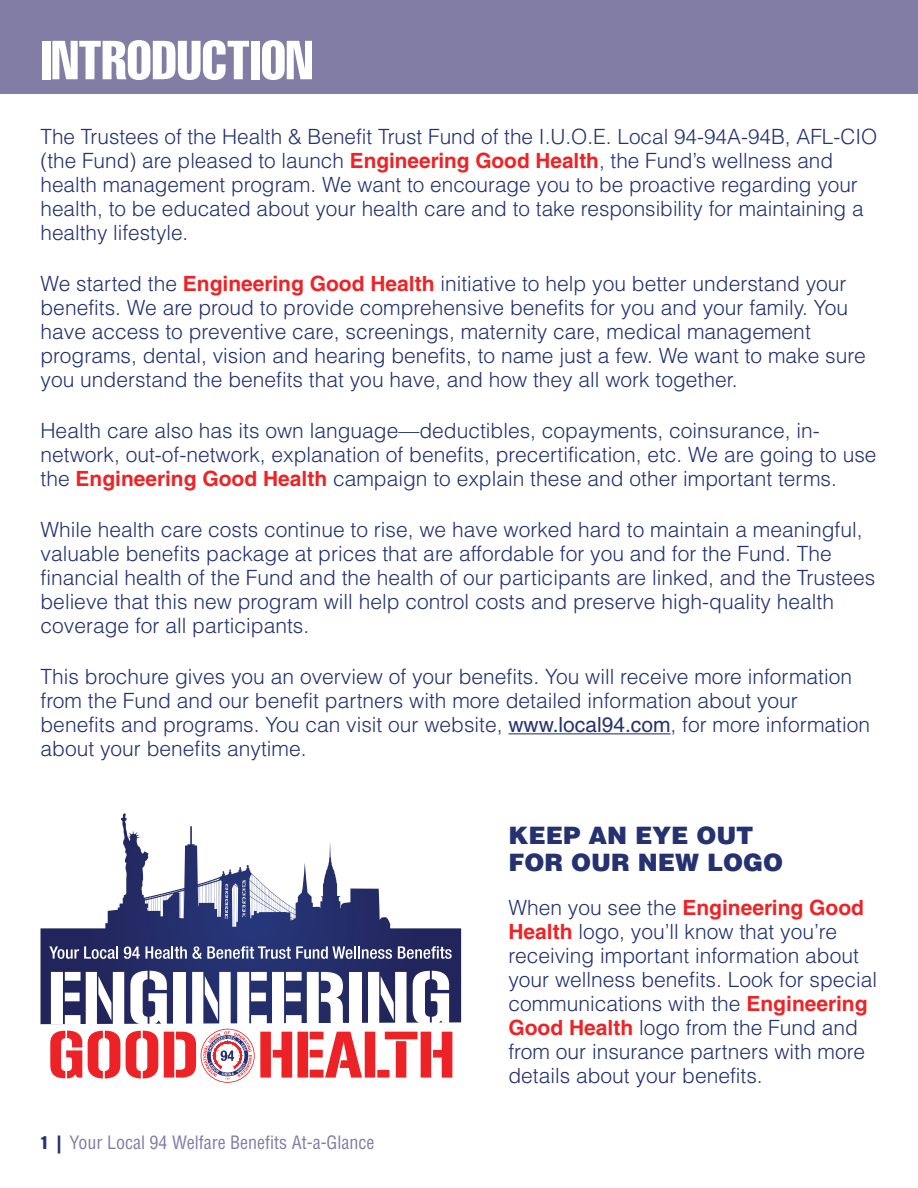
<style>
.page{position:relative;width:918px;height:1188px;background:#fff}
.page>*{position:absolute;margin:0;border:0;box-sizing:border-box;transform-origin:0 0}
.t1{font:54px "Helvetica LT Std Comp";color:#fff}
.t2{font:900 24px/27px "Helvetica LT Std";color:#253171}
.body_text{font:300 21px/24px "Helvetica LT Std";color:#253171}
.t3{font:condensed 18px "Helvetica LT Std";color:#817da5}
.s1{font-weight:700;color:#ee2326}
.s2{font-weight:400}
.s3{font-family:"Helvetica LT Std Comp";font-stretch:normal;color:#253171}
</style>
<div class="page">
<div style="left:0;top:0;width:918px;height:94px;background:#817da5"></div>
<hr style="left:509px;top:733px;width:162px;height:1px;background:#253171">
<svg style="left:40px;top:813px;width:421px;height:211px"></svg>
<svg style="left:50px;top:971px;width:402px;height:112px"></svg>
<svg style="left:49px;top:946px;width:69px;height:13px"></svg>
<svg style="left:124px;top:946px;width:268px;height:13px"></svg>
<svg style="left:398px;top:946px;width:54px;height:13px"></svg>
<h1 class="t1" style="left:40px;top:26px;width:274px">INTRODUCTION</h1>
<p class="body_text" style="left:40px;top:124px;width:838px">The Trustees of the Health &amp; Benefit Trust Fund of the I.U.O.E. Local 94-94A-94B, AFL-CIO (the Fund) are pleased to launch <span class="s1">Engineering Good Health</span>, the Fund’s wellness and health management program. We want to encourage you to be proactive regarding your health, to be educated about your health care and to take responsibility for maintaining a healthy lifestyle.</p>
<p class="body_text" style="left:40px;top:271px;width:827px">We started the <span class="s1">Engineering Good Health</span> initiative to help you better understand your benefits. We are proud to provide comprehensive benefits for you and your family. You have access to preventive care, screenings, maternity care, medical management programs, dental, vision and hearing benefits, to name just a few. We want to make sure you understand the benefits that you have, and how they all work together.</p>
<p class="body_text" style="left:40px;top:418px;width:838px">Health care also has its own language—deductibles, copayments, coinsurance, in&shy;network, out-of-network, explanation of benefits, precertification, etc. We are going to use the <span class="s1">Engineering Good Health</span> campaign to explain these and other important terms.</p>
<p class="body_text" style="left:40px;top:517px;width:836px">While health care costs continue to rise, we have worked hard to maintain a meaningful, valuable benefits package at prices that are affordable for you and for the Fund. The financial health of the Fund and the health of our participants are linked, and the Trustees believe that this new program will help control costs and preserve high-quality health coverage for all participants.</p>
<p class="body_text" style="left:40px;top:664px;width:831px">This brochure gives you an overview of your benefits. You will receive more information from the Fund and our benefit partners with more detailed information about your benefits and programs. You can visit our website, <span class="s2">www.local94.com</span>, for more information about your benefits anytime.</p>
<p class="t3" style="left:40px;top:1131px;width:336px"><span class="s3">1 |</span> Your Local 94 Welfare Benefits At-a-Glance</p>
<h2 class="t2" style="left:508px;top:821px;width:276px">KEEP AN EYE OUT<br>FOR OUR NEW LOGO</h2>
<p class="body_text" style="left:508px;top:895px;width:370px">When you see the <span class="s1">Engineering Good Health</span> logo, you’ll know that you’re receiving important information about your wellness benefits. Look for special communications with the <span class="s1">Engineering Good Health</span> logo from the Fund and from our insurance partners with more details about your benefits.</p>
</div>
